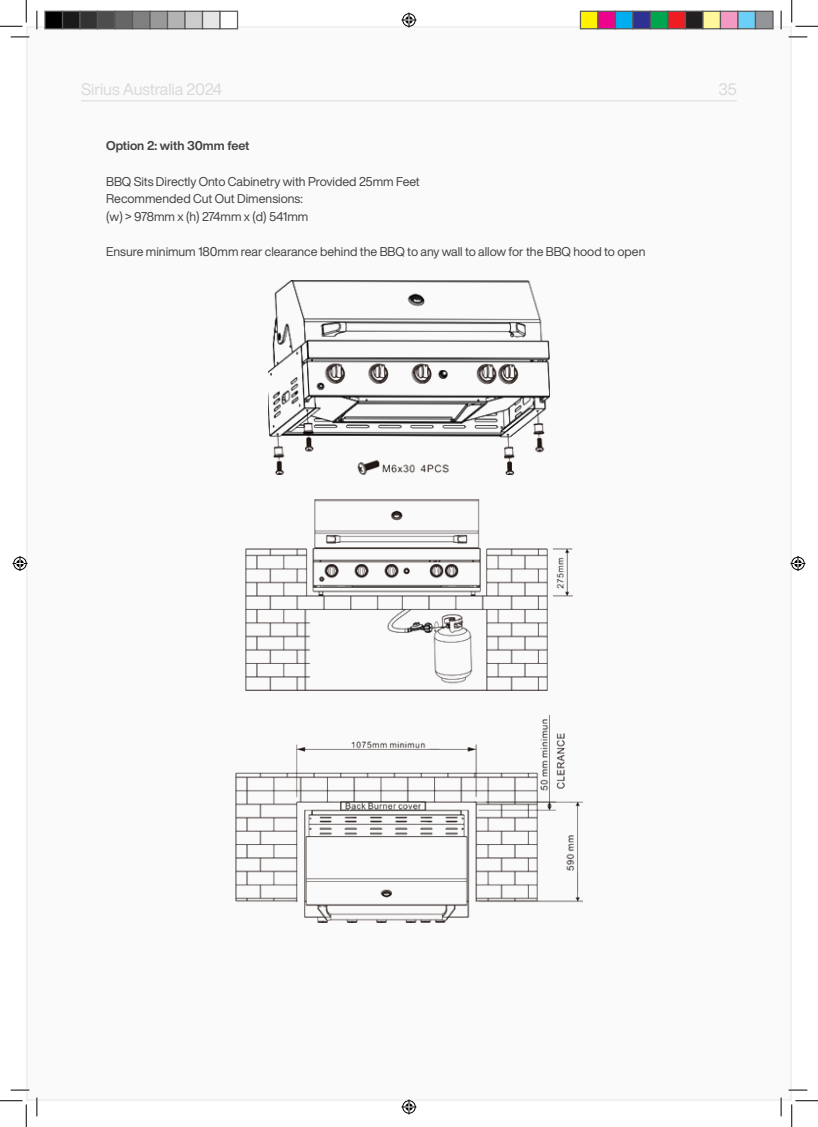
<style>
.page{position:relative;width:818px;height:1127px;background:#fff}
.page>*{position:absolute;margin:0;border:0;box-sizing:border-box;transform-origin:0 0}
.t1{font:16.25px "Helvetica Now Display";letter-spacing:-.005em;color:#d9d9d9}
.t2{font:12.5px "Helvetica Now Display";color:#424242}
.t3{font:700 12.5px "Helvetica Now Display";color:#424242}
</style>
<div class="page">
<div style="left:26px;top:26px;width:766px;height:1074px;background:#fafafa;border:1px solid #ebebeb"></div>
<hr style="left:81px;top:101px;width:656px;height:1px;background:#d9d9d9">
<img style="left:268px;top:281px;width:281px;height:193px">
<img style="left:245px;top:499px;width:327px;height:191px">
<img style="left:236px;top:715px;width:346px;height:207px">
<svg style="left:11px;top:36px;width:18px;height:2px"></svg>
<svg style="left:788px;top:36px;width:19px;height:2px"></svg>
<svg style="left:11px;top:1088px;width:18px;height:2px"></svg>
<svg style="left:788px;top:1088px;width:19px;height:2px"></svg>
<svg style="left:36px;top:11px;width:2px;height:18px"></svg>
<svg style="left:36px;top:1097px;width:2px;height:18px"></svg>
<svg style="left:780px;top:11px;width:2px;height:18px"></svg>
<svg style="left:780px;top:1097px;width:2px;height:18px"></svg>
<svg style="left:0;top:0;width:27px;height:27px"></svg>
<svg style="left:0;top:1100px;width:27px;height:26px"></svg>
<svg style="left:791px;top:0;width:27px;height:27px"></svg>
<svg style="left:791px;top:1100px;width:27px;height:26px"></svg>
<svg style="left:401px;top:13px;width:15px;height:15px"></svg>
<svg style="left:401px;top:1099px;width:15px;height:15px"></svg>
<svg style="left:13px;top:556px;width:15px;height:15px"></svg>
<svg style="left:790px;top:556px;width:15px;height:15px"></svg>
<div style="left:45px;top:11px;width:18px;height:18px;background:#000"></div>
<div style="left:44px;top:11px;width:19px;height:18px;border:1px solid #595959"></div>
<div style="left:63px;top:11px;width:17px;height:18px;background:#1a1a1a"></div>
<div style="left:62px;top:11px;width:19px;height:18px;border:1px solid #595959"></div>
<div style="left:80px;top:11px;width:18px;height:18px;background:#333"></div>
<div style="left:79px;top:11px;width:19px;height:18px;border:1px solid #595959"></div>
<div style="left:98px;top:11px;width:17px;height:18px;background:#4d4d4d"></div>
<div style="left:97px;top:11px;width:19px;height:18px;border:1px solid #595959"></div>
<div style="left:115px;top:11px;width:18px;height:18px;background:#666"></div>
<div style="left:114px;top:11px;width:19px;height:18px;border:1px solid #595959"></div>
<div style="left:133px;top:11px;width:17px;height:18px;background:#808080"></div>
<div style="left:132px;top:11px;width:19px;height:18px;border:1px solid #595959"></div>
<div style="left:150px;top:11px;width:18px;height:18px;background:#999"></div>
<div style="left:149px;top:11px;width:19px;height:18px;border:1px solid #595959"></div>
<div style="left:168px;top:11px;width:17px;height:18px;background:#b3b3b3"></div>
<div style="left:167px;top:11px;width:19px;height:18px;border:1px solid #595959"></div>
<div style="left:185px;top:11px;width:18px;height:18px;background:#ccc"></div>
<div style="left:184px;top:11px;width:19px;height:18px;border:1px solid #595959"></div>
<div style="left:203px;top:11px;width:17px;height:18px;background:#e6e6e6"></div>
<div style="left:202px;top:11px;width:19px;height:18px;border:1px solid #595959"></div>
<div style="left:220px;top:11px;width:18px;height:18px;background:#fff"></div>
<div style="left:219px;top:11px;width:19px;height:18px;border:1px solid #595959"></div>
<div style="left:580px;top:11px;width:18px;height:18px;background:#fff101"></div>
<div style="left:580px;top:11px;width:18px;height:18px;border:1px solid #595959"></div>
<div style="left:598px;top:11px;width:17px;height:18px;background:#ed028c"></div>
<div style="left:597px;top:11px;width:19px;height:18px;border:1px solid #595959"></div>
<div style="left:615px;top:11px;width:18px;height:18px;background:#00aeef"></div>
<div style="left:615px;top:11px;width:18px;height:18px;border:1px solid #595959"></div>
<div style="left:633px;top:11px;width:17px;height:18px;background:#2e3092"></div>
<div style="left:632px;top:11px;width:19px;height:18px;border:1px solid #595959"></div>
<div style="left:650px;top:11px;width:18px;height:18px;background:#00a54f"></div>
<div style="left:650px;top:11px;width:18px;height:18px;border:1px solid #595959"></div>
<div style="left:668px;top:11px;width:17px;height:18px;background:#ee1d23"></div>
<div style="left:667px;top:11px;width:19px;height:18px;border:1px solid #595959"></div>
<div style="left:685px;top:11px;width:18px;height:18px;background:#231f20"></div>
<div style="left:685px;top:11px;width:18px;height:18px;border:1px solid #595959"></div>
<div style="left:703px;top:11px;width:17px;height:18px;background:#fff79a"></div>
<div style="left:702px;top:11px;width:19px;height:18px;border:1px solid #595959"></div>
<div style="left:720px;top:11px;width:18px;height:18px;background:#f499c2"></div>
<div style="left:720px;top:11px;width:18px;height:18px;border:1px solid #595959"></div>
<div style="left:738px;top:11px;width:17px;height:18px;background:#6bcff6"></div>
<div style="left:737px;top:11px;width:19px;height:18px;border:1px solid #595959"></div>
<div style="left:755px;top:11px;width:18px;height:18px;background:#939598"></div>
<div style="left:755px;top:11px;width:18px;height:18px;border:1px solid #595959"></div>
<h1 class="t1" style="left:81px;top:78px;width:142px">Sirius Australia 2024</h1>
<h1 class="t1" style="left:718px;top:78px;width:20px">35</h1>
<p class="t3" style="left:106px;top:136px;width:145px">Option 2: with 30mm feet</p>
<p class="t2" style="left:106px;top:172px;width:315px">BBQ Sits Directly Onto Cabinetry with Provided 25mm Feet</p>
<p class="t2" style="left:106px;top:190px;width:198px">Recommended Cut Out Dimensions:</p>
<p class="t2" style="left:106px;top:207px;width:204px">(w) &gt; 978mm x (h) 274mm x (d) 541mm</p>
<p class="t2" style="left:106px;top:242px;width:541px">Ensure minimum 180mm rear clearance behind the BBQ to any wall to allow for the BBQ hood to open</p>
</div>
